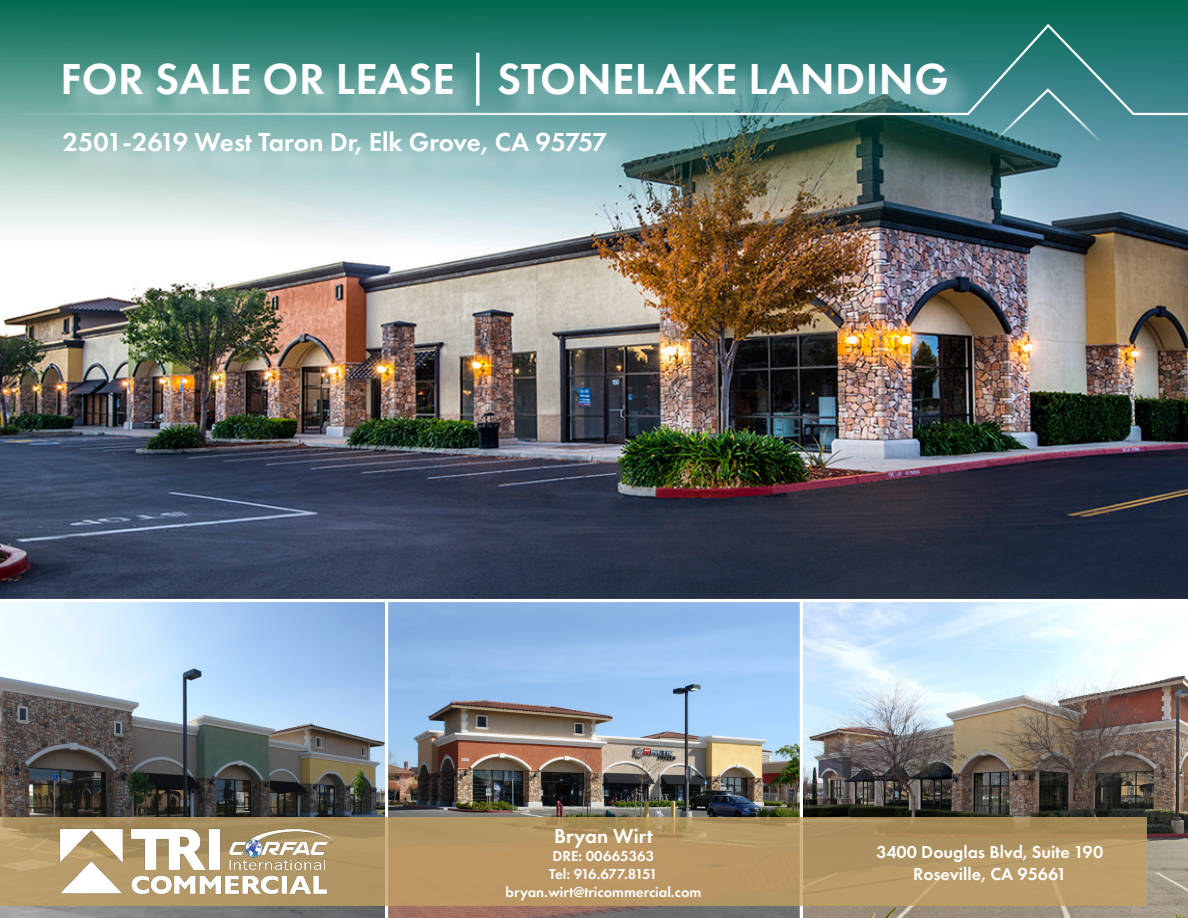
<style>
.page{position:relative;width:1188px;height:918px;background:#fff}
.page>*{position:absolute;margin:0;border:0;box-sizing:border-box;transform-origin:0 0}
.t1{font:600 45px "Futura PT";letter-spacing:.01em;color:#fff}
.t2{font:600 27px "Futura PT";color:#fff}
.t3{font:600 21px "Futura PT";color:#fff}
.t4{font:600 18px/21.6px "Futura PT";color:#fff;text-align:center}
.t5{font:600 15px/18px "Futura PT";color:#fff;text-align:center}
</style>
<div class="page">
<img style="left:0;top:279px;width:1188px;height:320px">
<svg style="left:0;top:602px;width:385px;height:316px;background:#8694a0"></svg>
<img style="left:385px;top:602px;width:415px;height:316px">
<img style="left:800px;top:602px;width:388px;height:316px">
<svg style="left:0;top:818px;width:1147px;height:88px;background:#b49563"></svg>
<img style="left:0;top:0;width:1188px;height:279px">
<svg style="left:0;top:22px;width:1188px;height:94px;background:#2a7e74"></svg>
<svg style="left:992px;top:87px;width:111px;height:56px;background:#53939c"></svg>
<div style="left:63px;top:63px;width:913px;height:60px;background:#fff;opacity:.5"></div>
<div style="left:64px;top:131px;width:571px;height:51px;background:#fff;opacity:.5"></div>
<hr style="left:476px;top:53px;width:3px;height:53px;background:#fff">
<img style="left:55px;top:823px;width:286px;height:77px">
<h1 class="t1" style="left:60px;top:51px;width:890px">FOR SALE OR LEASE STONELAKE LANDING</h1>
<h2 class="t2" style="left:63px;top:125px;width:546px">2501-2619 West Taron Dr, Elk Grove, CA 95757</h2>
<h3 class="t3" style="left:554px;top:823px;width:100px">Bryan Wirt</h3>
<p class="t5" style="left:506px;top:847px;width:197px">DRE: 00665363<br>Tel: 916.677.8151 bryan.wirt@tricommercial.com</p>
<p class="t4" style="left:877px;top:841px;width:228px">3400 Douglas Blvd, Suite 190<br>Roseville, CA 95661</p>
</div>
